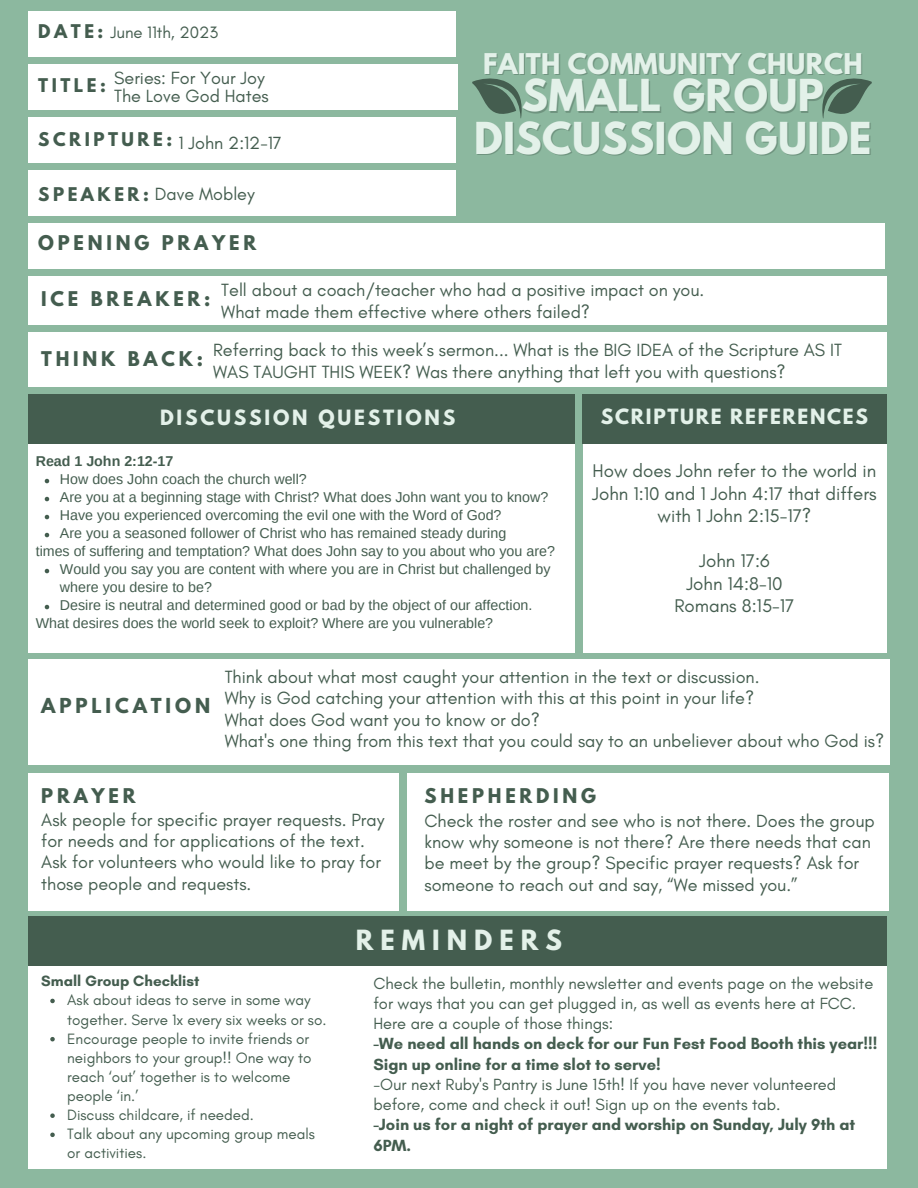
<style>
.page{position:relative;width:918px;height:1188px;background:#8cb89f}
.page>*{position:absolute;margin:0;border:0;box-sizing:border-box;transform-origin:0 0}
.t1{font:700 39px "League Spartan";letter-spacing:.01em;color:#e3f1e9}
.t2{font:700 25.35px "League Spartan";letter-spacing:.01em;color:#e3f1e9}
.t3{font:700 24.6px "League Spartan";letter-spacing:.285em;color:#e3f1e9}
.t4{font:18.75px/22.5px "Glacial Indifference";color:#445d4f;text-align:center}
.t5{font:700 18.6px "League Spartan";letter-spacing:.15em;color:#e3f1e9}
.t6{font:700 18.6px "League Spartan";letter-spacing:.09em;color:#e3f1e9}
.t7{font:700 18.3px "League Spartan";letter-spacing:.21em;color:#445d4f}
.t8{font:18px/21.3px "Glacial Indifference";color:#445d4f}
.t9{font:700 18px "League Spartan";letter-spacing:.21em;color:#445d4f}
.t10{font:16.8px "Glacial Indifference";color:#445d4f}
.t11{font:700 16.8px "League Spartan";letter-spacing:.21em;color:#445d4f}
.t12{font:16.5px/20.2px "Glacial Indifference";color:#445d4f}
.t13{font:700 16.5px/20.2px "Glacial Indifference";color:#445d4f}
.t14{font:15.3px/19.2px "Glacial Indifference";color:#445d4f}
.t15{font:700 15.3px "Glacial Indifference";color:#445d4f}
.t16{font:14.25px/18px "Arimo";color:#445d4f}
.t17{font:700 14.25px "Arimo";color:#445d4f}
.s1{font-family:"League Spartan";font-weight:700}
.s2{font-family:"League Spartan";font-weight:700;font-size:16.8px}
</style>
<div class="page">
<div style="left:29px;top:276px;width:858px;height:49px;background:#fff"></div>
<div style="left:29px;top:394px;width:546px;height:258px;background:#fff"></div>
<div style="left:29px;top:394px;width:546px;height:49px;background:#445d4f"></div>
<div style="left:29px;top:332px;width:858px;height:55px;background:#fff"></div>
<div style="left:583px;top:394px;width:304px;height:258px;background:#fff"></div>
<div style="left:582px;top:394px;width:305px;height:49px;background:#445d4f"></div>
<div style="left:29px;top:660px;width:861px;height:105px;background:#fff"></div>
<div style="left:29px;top:773px;width:370px;height:138px;background:#fff"></div>
<div style="left:407px;top:773px;width:482px;height:138px;background:#fff"></div>
<div style="left:29px;top:919px;width:858px;height:250px;background:#fff"></div>
<div style="left:29px;top:916px;width:858px;height:49px;background:#445d4f"></div>
<div style="left:29px;top:11px;width:427px;height:46px;background:#fff"></div>
<div style="left:29px;top:64px;width:429px;height:46px;background:#fff"></div>
<div style="left:29px;top:117px;width:427px;height:45px;background:#fff"></div>
<div style="left:29px;top:170px;width:427px;height:45px;background:#fff"></div>
<div style="left:29px;top:223px;width:856px;height:45px;background:#fff"></div>
<svg style="left:45px;top:479px;width:4px;height:4px"></svg>
<svg style="left:45px;top:497px;width:4px;height:4px"></svg>
<svg style="left:45px;top:515px;width:4px;height:4px"></svg>
<svg style="left:45px;top:533px;width:4px;height:4px"></svg>
<svg style="left:45px;top:569px;width:4px;height:4px"></svg>
<svg style="left:45px;top:605px;width:4px;height:4px"></svg>
<svg style="left:50px;top:999px;width:5px;height:4px"></svg>
<svg style="left:50px;top:1037px;width:5px;height:4px"></svg>
<svg style="left:50px;top:1113px;width:5px;height:5px"></svg>
<svg style="left:50px;top:1133px;width:5px;height:4px"></svg>
<svg style="left:822px;top:78px;width:50px;height:41px"></svg>
<svg style="left:472px;top:78px;width:50px;height:41px"></svg>
<p class="t10" style="left:38px;top:22px;width:181px"><span class="s1">D A T E :</span> June 11th, 2023</p>
<p class="t11" style="left:38px;top:77px;width:69px">TITLE:</p>
<p class="t11" style="left:38px;top:131px;width:135px">SCRIPTURE:</p>
<p class="t8" style="left:38px;top:183px;width:218px"><span class="s2">SPEAKER:</span> Dave Mobley</p>
<p class="t8" style="left:114px;top:67px;width:152px">Series: For Your Joy</p>
<p class="t8" style="left:114px;top:85px;width:156px">The Love God Hates</p>
<p class="t8" style="left:179px;top:132px;width:105px">1 John 2:12-17</p>
<p class="t9" style="left:38px;top:234px;width:220px">OPENING PRAYER</p>
<p class="t2" style="left:483px;top:51px;width:381px">FAITH COMMUNITY CHURCH</p>
<p class="t1" style="left:522px;top:76px;width:303px">SMALL GROUP</p>
<p class="t1" style="left:474px;top:118px;width:399px">DISCUSSION GUIDE</p>
<p class="t9" style="left:41px;top:290px;width:171px">ICE BREAKER:</p>
<p class="t8" style="left:221px;top:280px;width:485px">Tell about a coach/teacher who had a positive impact on you.</p>
<p class="t8" style="left:221px;top:301px;width:370px">What made them effective where others failed?</p>
<p class="t9" style="left:41px;top:350px;width:163px">THINK BACK:</p>
<p class="t8" style="left:213px;top:339px;width:630px">Referring back to this week’s sermon... What is the BIG IDEA of the Scripture AS IT<br>WAS TAUGHT THIS WEEK? Was there anything that left you with questions?</p>
<p class="t6" style="left:601px;top:407px;width:269px">SCRIPTURE REFERENCES</p>
<p class="t4" style="left:592px;top:459px;width:286px">How does John refer to the world in<br>John 1:10 and 1 John 4:17 that differs with 1 John 2:15-17?</p>
<p class="t4" style="left:699px;top:549px;width:72px">John 17:6</p>
<p class="t4" style="left:686px;top:572px;width:98px">John 14:8-10</p>
<p class="t4" style="left:674px;top:594px;width:122px">Romans 8:15-17</p>
<p class="t5" style="left:160px;top:408px;width:297px">DISCUSSION QUESTIONS</p>
<p class="t17" style="left:36px;top:454px;width:139px">Read 1 John 2:12-17</p>
<p class="t16" style="left:60px;top:470px;width:248px">How does John coach the church well?</p>
<p class="t16" style="left:60px;top:488px;width:490px">Are you at a beginning stage with Christ? What does John want you to know?</p>
<p class="t16" style="left:60px;top:506px;width:443px">Have you experienced overcoming the evil one with the Word of God?</p>
<p class="t16" style="left:60px;top:524px;width:448px">Are you a seasoned follower of Christ who has remained steady during</p>
<p class="t16" style="left:60px;top:560px;width:492px">Would you say you are content with where you are in Christ but challenged by where you desire to be?</p>
<p class="t16" style="left:60px;top:596px;width:474px">Desire is neutral and determined good or bad by the object of our affection.</p>
<p class="t16" style="left:36px;top:542px;width:521px">times of suffering and temptation? What does John say to you about who you are?</p>
<p class="t16" style="left:36px;top:614px;width:459px">What desires does the world seek to exploit? Where are you vulnerable?</p>
<p class="t7" style="left:41px;top:696px;width:170px">APPLICATION</p>
<p class="t8" style="left:225px;top:666px;width:536px">Think about what most caught your attention in the text or discussion.</p>
<p class="t8" style="left:225px;top:687px;width:531px">Why is God catching your attention with this at this point in your life?</p>
<p class="t8" style="left:225px;top:709px;width:317px">What does God want you to know or do?</p>
<p class="t8" style="left:225px;top:730px;width:661px">What's one thing from this text that you could say to an unbeliever about who God is?</p>
<p class="t9" style="left:41px;top:787px;width:96px">PRAYER</p>
<p class="t8" style="left:41px;top:809px;width:345px">Ask people for specific prayer requests. Pray for needs and for applications of the text.<br>Ask for volunteers who would like to pray for those people and requests.</p>
<p class="t9" style="left:424px;top:787px;width:173px">SHEPHERDING</p>
<p class="t8" style="left:424px;top:810px;width:452px">Check the roster and see who is not there. Does the group know why someone is not there? Are there needs that can be meet by the group? Specific prayer requests? Ask for someone to reach out and say, “We missed you.”</p>
<p class="t15" style="left:41px;top:972px;width:160px">Small Group Checklist</p>
<p class="t14" style="left:67px;top:990px;width:261px">Ask about ideas to serve in some way together. Serve 1x every six weeks or so.</p>
<p class="t14" style="left:67px;top:1029px;width:246px">Encourage people to invite friends or neighbors to your group!! One way to reach ‘out’ together is to welcome people ‘in.’</p>
<p class="t14" style="left:67px;top:1105px;width:188px">Discuss childcare, if needed.</p>
<p class="t14" style="left:67px;top:1124px;width:249px">Talk about any upcoming group meals or activities.</p>
<p class="t3" style="left:356px;top:928px;width:208px">REMINDERS</p>
<p class="t12" style="left:373px;top:973px;width:501px">Check the bulletin, monthly newsletter and events page on the website for ways that you can get plugged in, as well as events here at FCC.<br>Here are a couple of those things:</p>
<p class="t13" style="left:373px;top:1033px;width:505px">-We need all hands on deck for our Fun Fest Food Booth this year!!!</p>
<p class="t13" style="left:373px;top:1054px;width:289px">Sign up online for a time slot to serve!</p>
<p class="t12" style="left:373px;top:1074px;width:464px">-Our next Ruby's Pantry is June 15th! If you have never volunteered before, come and check it out! Sign up on the events tab.</p>
<p class="t13" style="left:373px;top:1114px;width:483px">-Join us for a night of prayer and worship on Sunday, July 9th at<br>6PM.</p>
</div>
